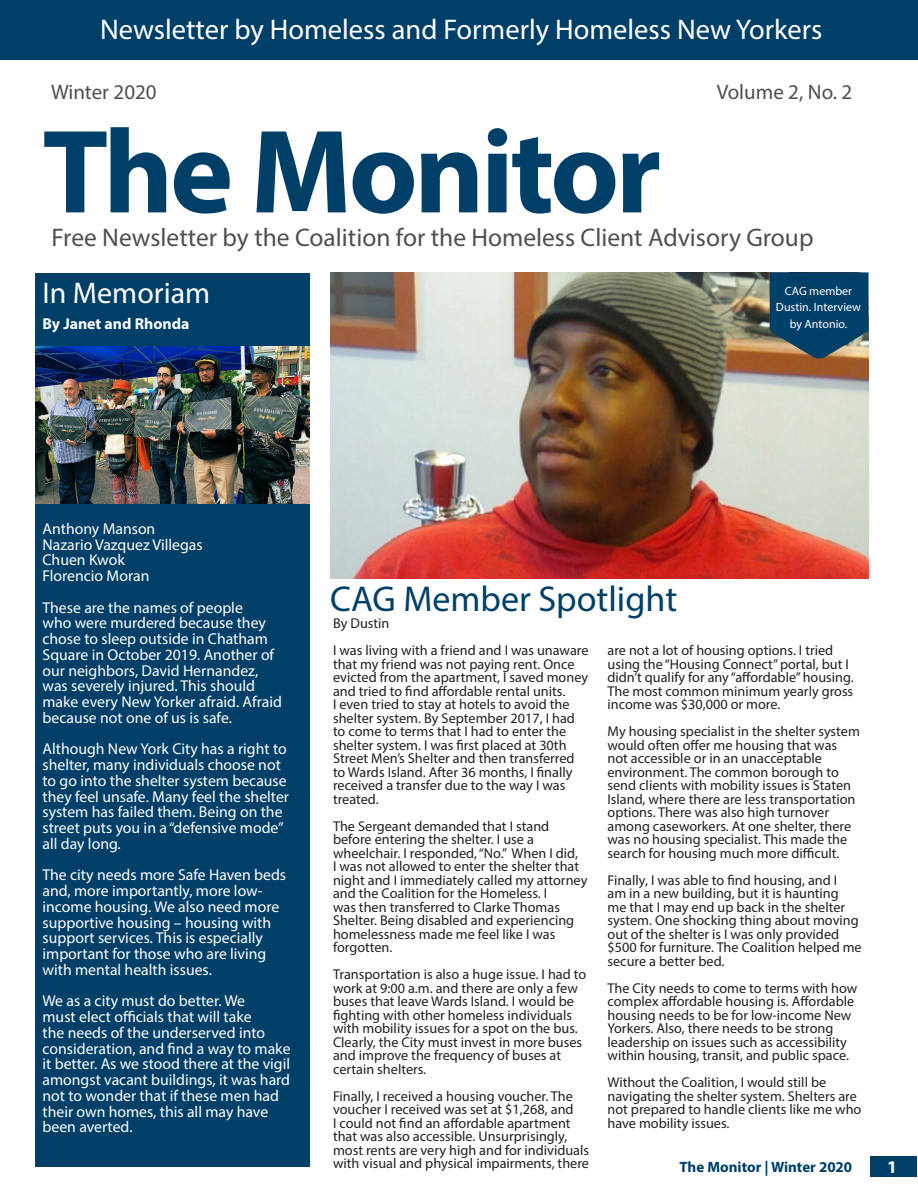
<style>
.page{position:relative;width:918px;height:1188px;background:#fff}
.page>*{position:absolute;margin:0;border:0;box-sizing:border-box;transform-origin:0 0}
.t1{font:700 120px "Myriad Pro";letter-spacing:-.03em;color:#003f68}
.Head_1{font:36px "Myriad Pro";color:#003f68}
.Head_2_reverse{font:30px "Myriad Pro";color:#fff}
.News_title_flash{font:28.5px "Myriad Pro";color:#fff}
.Tagline{font:25.5px "Myriad Pro";color:#4f4f4f}
.t2{font:21px "Myriad Pro";color:#4f4f4f}
.t3{font:700 18px "Myriad Pro";color:#fff}
.Body{font:15.75px/15.8px "Myriad Pro";color:#fff}
.Body-2{font:700 15.75px "Myriad Pro";color:#fff}
.t4{font:700 15px "Myriad Pro";color:#003f68}
.Body-3{font:14.25px/13.5px "Myriad Pro";color:#231f20}
.t5{font:12px/16.5px "Myriad Pro";color:#fff;text-align:center}
</style>
<div class="page">
<img style="left:330px;top:272px;width:538px;height:306px">
<div style="left:36px;top:273px;width:274px;height:893px;background:#003f68"></div>
<div style="left:0;top:0;width:918px;height:59px;background:#003f68"></div>
<div style="left:870px;top:1156px;width:47px;height:21px;background:#003f68"></div>
<svg style="left:770px;top:272px;width:98px;height:87px;background:#1d4c68"></svg>
<img style="left:36px;top:346px;width:274px;height:157px">
<p class="News_title_flash" style="left:100px;top:12px;width:724px">Newsletter by Homeless and Formerly Homeless New Yorkers</p>
<p class="t2" style="left:51px;top:79px;width:107px">Winter 2020</p>
<p class="t2" style="left:717px;top:79px;width:137px">Volume 2, No. 2</p>
<p class="t1" style="left:43px;top:94px;width:620px">The Monitor</p>
<p class="Tagline" style="left:52px;top:222px;width:764px">Free Newsletter by the Coalition for the Homeless Client Advisory Group</p>
<p class="Head_2_reverse" style="left:43px;top:274px;width:169px">In Memoriam</p>
<p class="Body-2" style="left:43px;top:313px;width:148px">By Janet and Rhonda</p>
<p class="t5" style="left:776px;top:282px;width:87px">CAG member<br>Dustin. Interview by Antonio.</p>
<p class="Body" style="left:43px;top:520px;width:162px">Anthony Manson<br>Nazario Vazquez Villegas<br>Chuen Kwok<br>Florencio Moran</p>
<p class="Body" style="left:43px;top:599px;width:241px">These are the names of people<br>who were murdered because they chose to sleep outside in Chatham<br>Square in October 2019. Another of our neighbors, David Hernandez, was severely injured. This should make every New Yorker afraid. Afraid because not one of us is safe.</p>
<p class="Body" style="left:43px;top:741px;width:248px">Although New York City has a right to shelter, many individuals choose not to go into the shelter system because they feel unsafe. Many feel the shelter system has failed them. Being on the street puts you in a “defensive mode” all day long.</p>
<p class="Body" style="left:43px;top:867px;width:245px">The city needs more Safe Haven beds and, more importantly, more low&shy;income housing. We also need more supportive housing – housing with support services. This is especially important for those who are living with mental health issues.</p>
<p class="Body" style="left:43px;top:993px;width:250px">We as a city must do better. We<br>must elect officials that will take<br>the needs of the underserved into consideration, and find a way to make it better. As we stood there at the vigil amongst vacant buildings, it was hard not to wonder that if these men had their own homes, this all may have been averted.</p>
<p class="Head_1" style="left:330px;top:577px;width:349px">CAG Member Spotlight</p>
<p class="Body-3" style="left:333px;top:616px;width:58px">By Dustin</p>
<p class="Body-3" style="left:333px;top:643px;width:257px">I was living with a friend and I was unaware that my friend was not paying rent. Once evicted from the apartment, I saved money and tried to find affordable rental units.<br>I even tried to stay at hotels to avoid the shelter system. By September 2017, I had to come to terms that I had to enter the shelter system. I was first placed at 30th Street Men’s Shelter and then transferred to Wards Island. After 36 months, I finally received a transfer due to the way I was treated.</p>
<p class="Body-3" style="left:333px;top:819px;width:256px">The Sergeant demanded that I stand before entering the shelter. I use a wheelchair. I responded, “No.” When I did,<br>I was not allowed to enter the shelter that night and I immediately called my attorney and the Coalition for the Homeless. I<br>was then transferred to Clarke Thomas Shelter. Being disabled and experiencing homelessness made me feel like I was forgotten.</p>
<p class="Body-3" style="left:333px;top:967px;width:255px">Transportation is also a huge issue. I had to work at 9:00 a.m. and there are only a few buses that leave Wards Island. I would be fighting with other homeless individuals with mobility issues for a spot on the bus.<br>Clearly, the City must invest in more buses and improve the frequency of buses at certain shelters.</p>
<p class="Body-3" style="left:333px;top:1089px;width:258px">Finally, I received a housing voucher. The voucher I received was set at $1,268, and<br>I could not find an affordable apartment that was also accessible. Unsurprisingly, most rents are very high and for individuals with visual and physical impairments, there</p>
<p class="Body-3" style="left:608px;top:643px;width:227px">are not a lot of housing options. I tried</p>
<p class="Body-3" style="left:608px;top:657px;width:248px">using the “Housing Connect” portal, but I didn’t qualify for any “affordable” housing.<br>The most common minimum yearly gross income was $30,000 or more.</p>
<p class="Body-3" style="left:608px;top:724px;width:254px">My housing specialist in the shelter system would often offer me housing that was not accessible or in an unacceptable environment. The common borough to send clients with mobility issues is Staten Island, where there are less transportation options. There was also high turnover among caseworkers. At one shelter, there was no housing specialist. This made the search for housing much more difficult.</p>
<p class="Body-3" style="left:608px;top:873px;width:256px">Finally, I was able to find housing, and I<br>am in a new building, but it is haunting<br>me that I may end up back in the shelter system. One shocking thing about moving out of the shelter is I was only provided $500 for furniture. The Coalition helped me secure a better bed.</p>
<p class="Body-3" style="left:608px;top:981px;width:251px">The City needs to come to terms with how complex affordable housing is. Affordable housing needs to be for low-income New Yorkers. Also, there needs to be strong leadership on issues such as accessibility within housing, transit, and public space.</p>
<p class="Body-3" style="left:608px;top:1075px;width:255px">Without the Coalition, I would still be navigating the shelter system. Shelters are not prepared to handle clients like me who have mobility issues.</p>
<p class="t4" style="left:680px;top:1157px;width:174px">The Monitor | Winter 2020</p>
<p class="t3" style="left:887px;top:1155px;width:11px">1</p>
</div>
